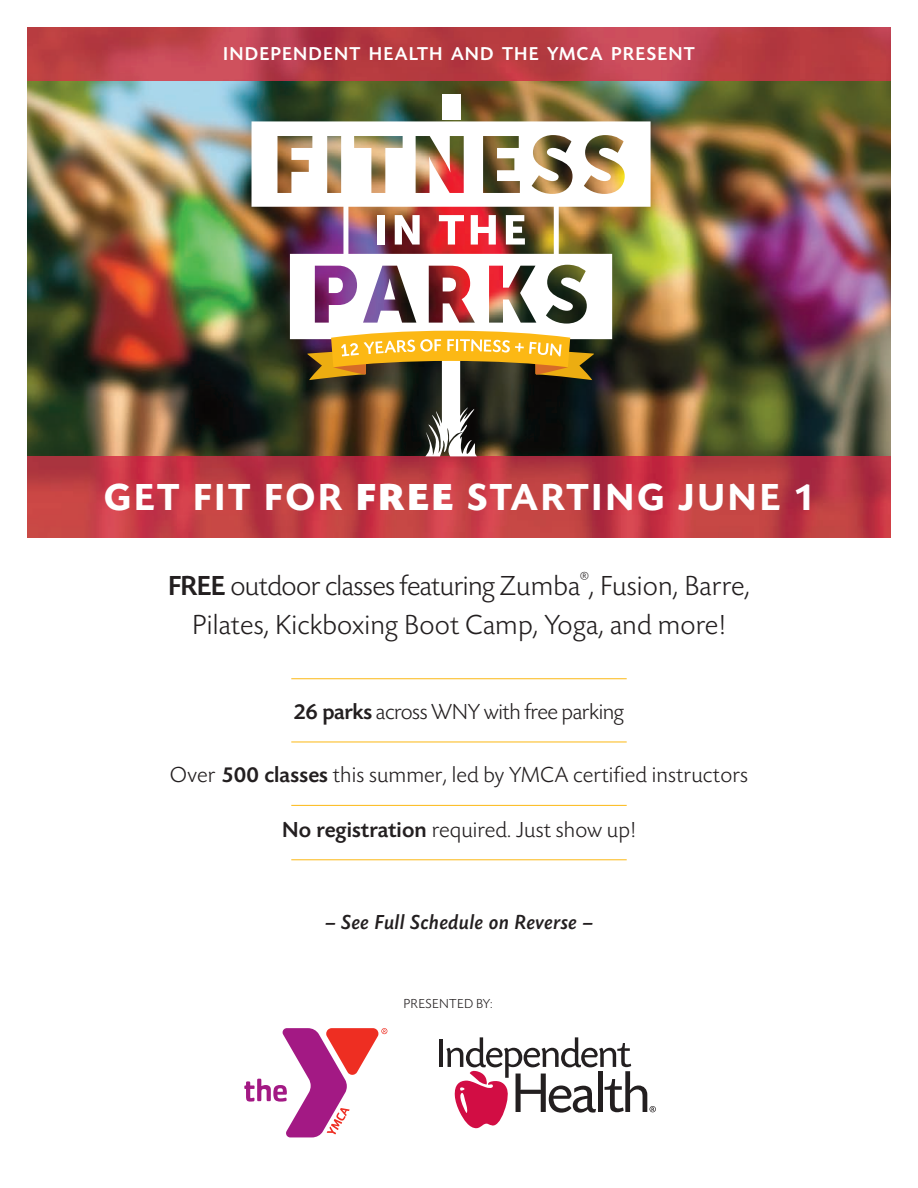
<style>
.page{position:relative;width:918px;height:1188px;background:#fff}
.page>*{position:absolute;margin:0;border:0;box-sizing:border-box;transform-origin:0 0}
.t1{font:600 39px "Today Sans Now Pro";letter-spacing:.075em;color:#fff}
.t2{font:300 28.5px/39px "Today Sans Now Pro";letter-spacing:.005em;color:#231f20;text-align:center}
.t3{font:300 22.5px "Today Sans Now Pro";letter-spacing:.005em;color:#231f20}
.t4{font:300 22.5px "Today Sans Now Pro";letter-spacing:-.02em;color:#231f20}
.t5{font:italic 500 21px "Today Sans Now Pro";letter-spacing:.025em;color:#231f20}
.t6{font:500 19.35px "Today Sans Now Pro";letter-spacing:.06em;color:#fff}
.t7{font:300 13.5px "Today Sans Now Pro";letter-spacing:.025em;color:#231f20}
.s1{font-weight:800}
.s2{font-weight:500}
</style>
<div class="page">
<hr style="left:440px;top:1039px;width:3px;height:28px;background:#231f20">
<svg style="left:446px;top:1037px;width:210px;height:92px"></svg>
<svg style="left:244px;top:1028px;width:143px;height:109px"></svg>
<img style="left:27px;top:81px;width:864px;height:375px">
<img style="left:27px;top:27px;width:864px;height:54px">
<hr style="left:27px;top:537px;width:864px;height:1px;background:#db525d">
<img style="left:27px;top:456px;width:864px;height:81px">
<div style="left:442px;top:94px;width:18px;height:25px;background:#fff"></div>
<img style="left:252px;top:121px;width:399px;height:218px">
<svg style="left:443px;top:278px;width:13px;height:13px"></svg>
<svg style="left:384px;top:279px;width:11px;height:21px"></svg>
<div style="left:378px;top:215px;width:7px;height:30px;background:#fff"></div>
<svg style="left:395px;top:215px;width:25px;height:30px"></svg>
<svg style="left:439px;top:215px;width:25px;height:30px"></svg>
<svg style="left:471px;top:215px;width:25px;height:30px"></svg>
<svg style="left:506px;top:215px;width:19px;height:30px"></svg>
<svg style="left:307px;top:331px;width:287px;height:135px;background:#795b33"></svg>
<hr style="left:291px;top:678px;width:336px;height:1px;background:#fcb814">
<hr style="left:291px;top:742px;width:336px;height:1px;background:#fcb814">
<hr style="left:291px;top:805px;width:336px;height:1px;background:#fcb814">
<hr style="left:291px;top:859px;width:336px;height:1px;background:#fcb814">
<p class="t6" style="left:223px;top:46px;width:473px">INDEPENDENT HEALTH AND THE YMCA PRESENT</p>
<h1 class="t1" style="left:104px;top:473px;width:713px">GET FIT FOR <span class="s1">FREE</span> STARTING JUNE 1</h1>
<p class="t2" style="left:168px;top:568px;width:583px"><span class="s2">FREE</span> outdoor classes featuring Zumba<sup>®</sup>, Fusion, Barre,<br>Pilates, Kickboxing Boot Camp, Yoga, and more!</p>
<p class="t4" style="left:294px;top:703px;width:332px"><span class="s2">26 parks</span> across WNY with free parking</p>
<p class="t3" style="left:170px;top:766px;width:580px">Over <span class="s2">500 classes</span> this summer, led by YMCA certified instructors</p>
<p class="t3" style="left:282px;top:821px;width:355px"><span class="s2">No registration</span> required. Just show up!</p>
<p class="t5" style="left:325px;top:909px;width:269px">– See Full Schedule on Reverse –</p>
<p class="t7" style="left:403px;top:998px;width:91px">PRESENTED BY:</p>
</div>
